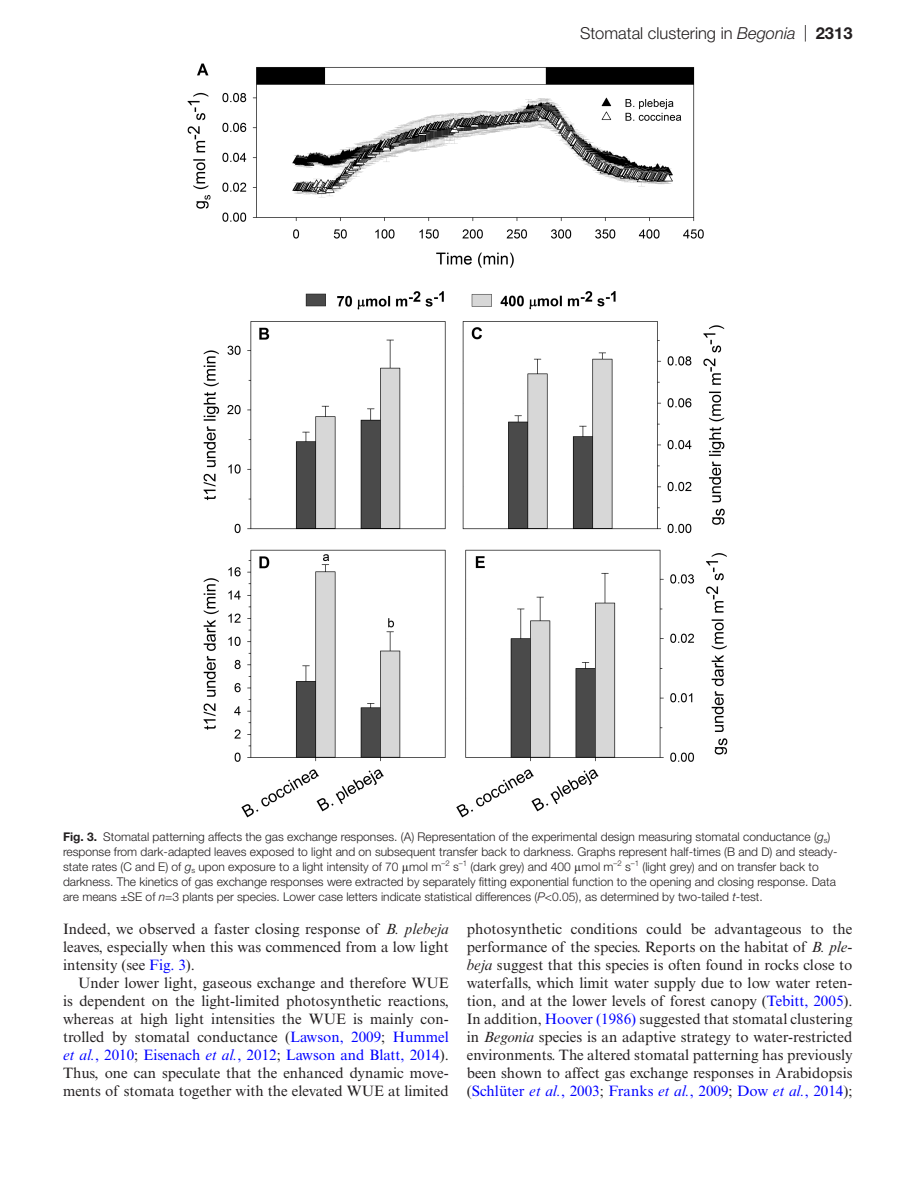
<style>
.page{position:relative;width:919px;height:1187px;background:#fff}
.page>*{position:absolute;margin:0;border:0;box-sizing:border-box;transform-origin:0 0}
.t1{font:300 16.5px "Helvetica Neue LT Std";color:#231f20}
.t2{font:15px/18px "Times New Roman MT Std";color:#231f20;text-align:justify}
.t3{font:300 12px/15px "Helvetica Neue LT Std";color:#231f20}
.s1{font-style:italic}
.s2{font-weight:700}
.s3{font-family:"Gandhari Unicode";font-weight:400}
.s4{color:#00f}
.s5{font-style:italic;color:#00f}
</style>
<div class="page">
<img style="left:188px;top:63px;width:540px;height:754px">
<p class="t1" style="left:580px;top:23px;width:274px">Stomatal clustering in <span class="s1">Begonia</span> | <span class="s2">2313</span></p>
<p class="t3" style="left:63px;top:829px;width:775px"><span class="s2">Fig. 3.</span> Stomatal patterning affects the gas exchange responses. (A) Representation of the experimental design measuring stomatal conductance (<span class="s1">g</span><sub>s</sub>) response from dark-adapted leaves exposed to light and on subsequent transfer back to darkness. Graphs represent half-times (B and D) and steady&shy;state rates (C and E) of <span class="s1">g</span><sub>s</sub> upon exposure to a light intensity of 70 <span class="s3">μ</span>mol m<sup>–2</sup> s<sup>–1</sup> (dark grey) and 400 <span class="s3">μ</span>mol m<sup>–2</sup> s<sup>–1</sup> (light grey) and on transfer back to darkness. The kinetics of gas exchange responses were extracted by separately fitting exponential function to the opening and closing response. Data are means ±SE of <span class="s1">n</span>=3 plants per species. Lower case letters indicate statistical differences (<span class="s1">P</span>&lt;0.05), as determined by two-tailed <span class="s1">t</span>-test.</p>
<p class="t2" style="left:63px;top:920px;width:387px">Indeed, we observed a faster closing response of <span class="s1">B. plebeja </span>leaves, especially when this was commenced from a low light intensity (see <span class="s4">Fig. 3</span>).</p>
<p class="t2" style="left:63px;top:974px;width:387px;text-indent:15px">Under lower light, gaseous exchange and therefore WUE is dependent on the light-limited photosynthetic reactions, whereas at high light intensities the WUE is mainly con&shy;trolled by stomatal conductance (<span class="s4">Lawson, 2009</span>; <span class="s4">Hummel </span><span class="s5">et al.</span><span class="s4">, 2010</span>; <span class="s4">Eisenach</span> <span class="s5">et al.</span><span class="s4">, 2012</span>; <span class="s4">Lawson and Blatt, 2014</span>).<br>Thus, one can speculate that the enhanced dynamic move&shy;ments of stomata together with the elevated WUE at limited</p>
<p class="t2" style="left:466px;top:920px;width:387px">photosynthetic conditions could be advantageous to the performance of the species. Reports on the habitat of <span class="s1">B. ple&shy;beja</span> suggest that this species is often found in rocks close to waterfalls, which limit water supply due to low water reten&shy;tion, and at the lower levels of forest canopy (<span class="s4">Tebitt, 2005</span>).<br>In addition, <span class="s4">Hoover (1986)</span> suggested that stomatal clustering in <span class="s1">Begonia</span> species is an adaptive strategy to water-restricted environments. The altered stomatal patterning has previously been shown to affect gas exchange responses in Arabidopsis (<span class="s4">Schlüter</span> <span class="s5">et al.</span><span class="s4">, 2003</span>; <span class="s4">Franks</span> <span class="s5">et al.</span><span class="s4">, 2009</span>; <span class="s4">Dow</span> <span class="s5">et al.</span><span class="s4">, 2014</span>);</p>
</div>
